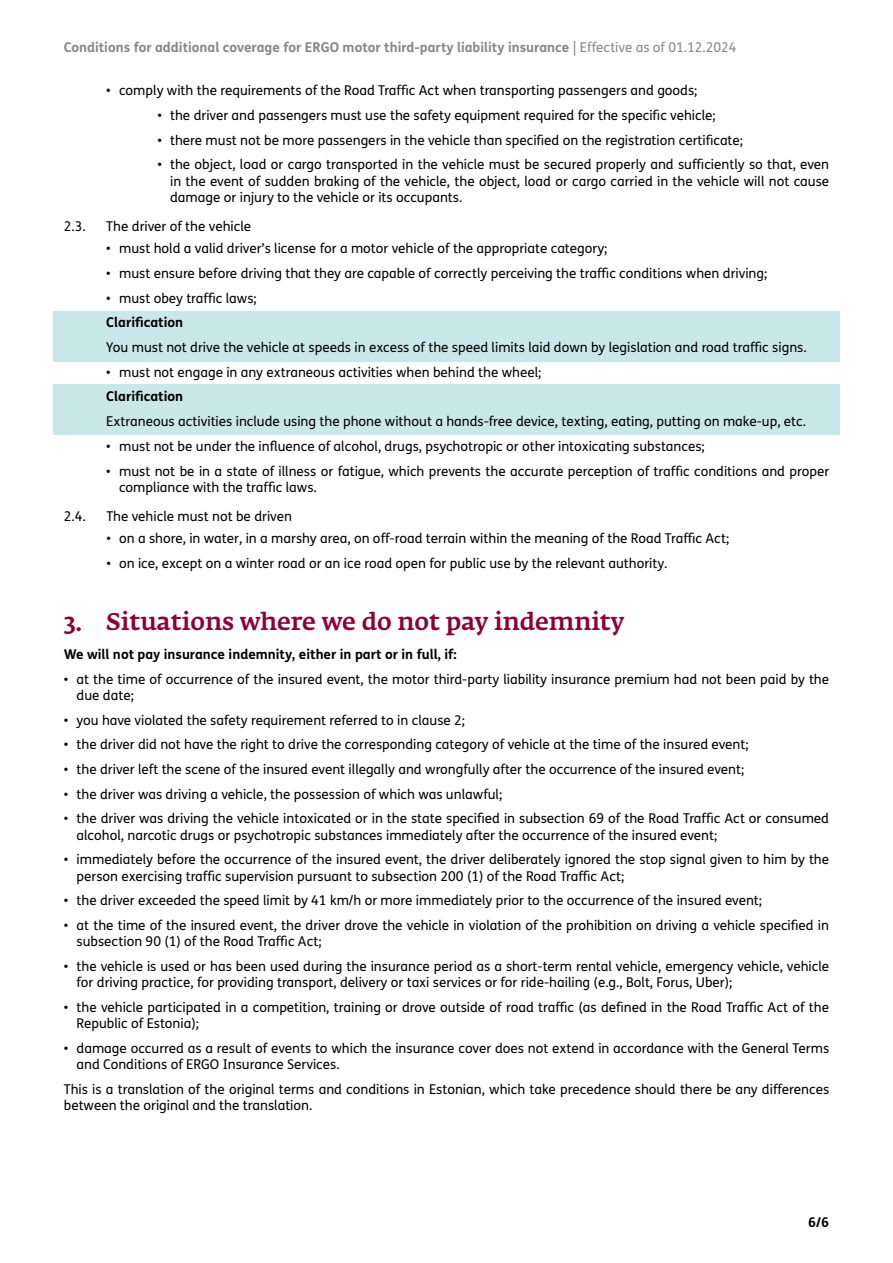
<style>
.page{position:relative;width:893px;height:1263px;background:#fff}
.page>*{position:absolute;margin:0;border:0;box-sizing:border-box;transform-origin:0 0}
.t1{font:500 24px "Fedra Serif A Pro";color:#8c0037}
.t2{font:13.5px/16.2px "FS Me Pro";color:#000}
.t3{font:700 13.5px "FS Me Pro";color:#868786}
.t4{font:700 13.5px "FS Me Pro";color:#000}
.s1{font-weight:400}
</style>
<div class="page">
<div style="left:53px;top:311px;width:787px;height:50px;background:#cae7ea"></div>
<div style="left:53px;top:384px;width:787px;height:50px;background:#cae7ea"></div>
<p class="t3" style="left:64px;top:36px;width:674px">Conditions for additional coverage for ERGO motor third-party liability insurance <span class="s1">| Effective as of 01.12.2024</span></p>
<p class="t2" style="left:106px;top:82px;width:593px">• comply with the requirements of the Road Traffic Act when transporting passengers and goods;</p>
<p class="t2" style="left:157px;top:107px;width:560px">• the driver and passengers must use the safety equipment required for the specific vehicle;</p>
<p class="t2" style="left:157px;top:131px;width:587px">• there must not be more passengers in the vehicle than specified on the registration certificate;</p>
<p class="t2" style="left:170px;top:156px;width:661px;text-align:justify;text-indent:-13px">• the object, load or cargo transported in the vehicle must be secured properly and sufficiently so that, even in the event of sudden braking of the vehicle, the object, load or cargo carried in the vehicle will not cause damage or injury to the vehicle or its occupants.</p>
<p class="t2" style="left:64px;top:218px;width:23px">2.3.</p>
<p class="t2" style="left:106px;top:218px;width:146px">The driver of the vehicle</p>
<p class="t2" style="left:106px;top:240px;width:503px">• must hold a valid driver’s license for a motor vehicle of the appropriate category;</p>
<p class="t2" style="left:106px;top:265px;width:663px">• must ensure before driving that they are capable of correctly perceiving the traffic conditions when driving;</p>
<p class="t2" style="left:106px;top:290px;width:152px">• must obey traffic laws;</p>
<p class="t4" style="left:106px;top:312px;width:78px">Clarification</p>
<p class="t2" style="left:106px;top:339px;width:702px">You must not drive the vehicle at speeds in excess of the speed limits laid down by legislation and road traffic signs.</p>
<p class="t2" style="left:106px;top:364px;width:437px">• must not engage in any extraneous activities when behind the wheel;</p>
<p class="t4" style="left:106px;top:386px;width:78px">Clarification</p>
<p class="t2" style="left:106px;top:413px;width:701px">Extraneous activities include using the phone without a hands-free device, texting, eating, putting on make-up, etc.</p>
<p class="t2" style="left:106px;top:438px;width:600px">• must not be under the influence of alcohol, drugs, psychotropic or other intoxicating substances;</p>
<p class="t2" style="left:119px;top:462px;width:712px;text-indent:-13px">• must not be in a state of illness or fatigue, which prevents the accurate perception of traffic conditions and proper compliance with the traffic laws.</p>
<p class="t2" style="left:64px;top:508px;width:23px">2.4.</p>
<p class="t2" style="left:106px;top:508px;width:187px">The vehicle must not be driven</p>
<p class="t2" style="left:106px;top:530px;width:624px">• on a shore, in water, in a marshy area, on off-road terrain within the meaning of the Road Traffic Act;</p>
<p class="t2" style="left:106px;top:555px;width:563px">• on ice, except on a winter road or an ice road open for public use by the relevant authority.</p>
<h1 class="t1" style="left:64px;top:608px;width:562px">3. Situations where we do not pay indemnity</h1>
<p class="t4" style="left:64px;top:644px;width:394px">We will not pay insurance indemnity, either in part or in full, if:</p>
<p class="t2" style="left:77px;top:671px;width:754px;text-indent:-13px">• at the time of occurrence of the insured event, the motor third-party liability insurance premium had not been paid by the due date;</p>
<p class="t2" style="left:64px;top:711px;width:403px">• you have violated the safety requirement referred to in clause 2;</p>
<p class="t2" style="left:64px;top:736px;width:686px">• the driver did not have the right to drive the corresponding category of vehicle at the time of the insured event;</p>
<p class="t2" style="left:64px;top:761px;width:682px">• the driver left the scene of the insured event illegally and wrongfully after the occurrence of the insured event;</p>
<p class="t2" style="left:64px;top:786px;width:440px">• the driver was driving a vehicle, the possession of which was unlawful;</p>
<p class="t2" style="left:77px;top:810px;width:754px;text-indent:-13px">• the driver was driving the vehicle intoxicated or in the state specified in subsection 69 of the Road Traffic Act or consumed alcohol, narcotic drugs or psychotropic substances immediately after the occurrence of the insured event;</p>
<p class="t2" style="left:77px;top:851px;width:754px;text-indent:-13px">• immediately before the occurrence of the insured event, the driver deliberately ignored the stop signal given to him by the person exercising traffic supervision pursuant to subsection 200 (1) of the Road Traffic Act;</p>
<p class="t2" style="left:64px;top:892px;width:700px">• the driver exceeded the speed limit by 41 km/h or more immediately prior to the occurrence of the insured event;</p>
<p class="t2" style="left:77px;top:917px;width:754px;text-indent:-13px">• at the time of the insured event, the driver drove the vehicle in violation of the prohibition on driving a vehicle specified in subsection 90 (1) of the Road Traffic Act;</p>
<p class="t2" style="left:77px;top:958px;width:754px;text-indent:-13px">• the vehicle is used or has been used during the insurance period as a short-term rental vehicle, emergency vehicle, vehicle for driving practice, for providing transport, delivery or taxi services or for ride-hailing (e.g., Bolt, Forus, Uber);</p>
<p class="t2" style="left:77px;top:999px;width:754px;text-indent:-13px">• the vehicle participated in a competition, training or drove outside of road traffic (as defined in the Road Traffic Act of the<br>Republic of Estonia);</p>
<p class="t2" style="left:77px;top:1040px;width:754px;text-indent:-13px">• damage occurred as a result of events to which the insurance cover does not extend in accordance with the General Terms and Conditions of ERGO Insurance Services.</p>
<p class="t2" style="left:64px;top:1080px;width:767px">This is a translation of the original terms and conditions in Estonian, which take precedence should there be any differences between the original and the translation.</p>
<p class="t4" style="left:808px;top:1211px;width:22px">6/6</p>
</div>
